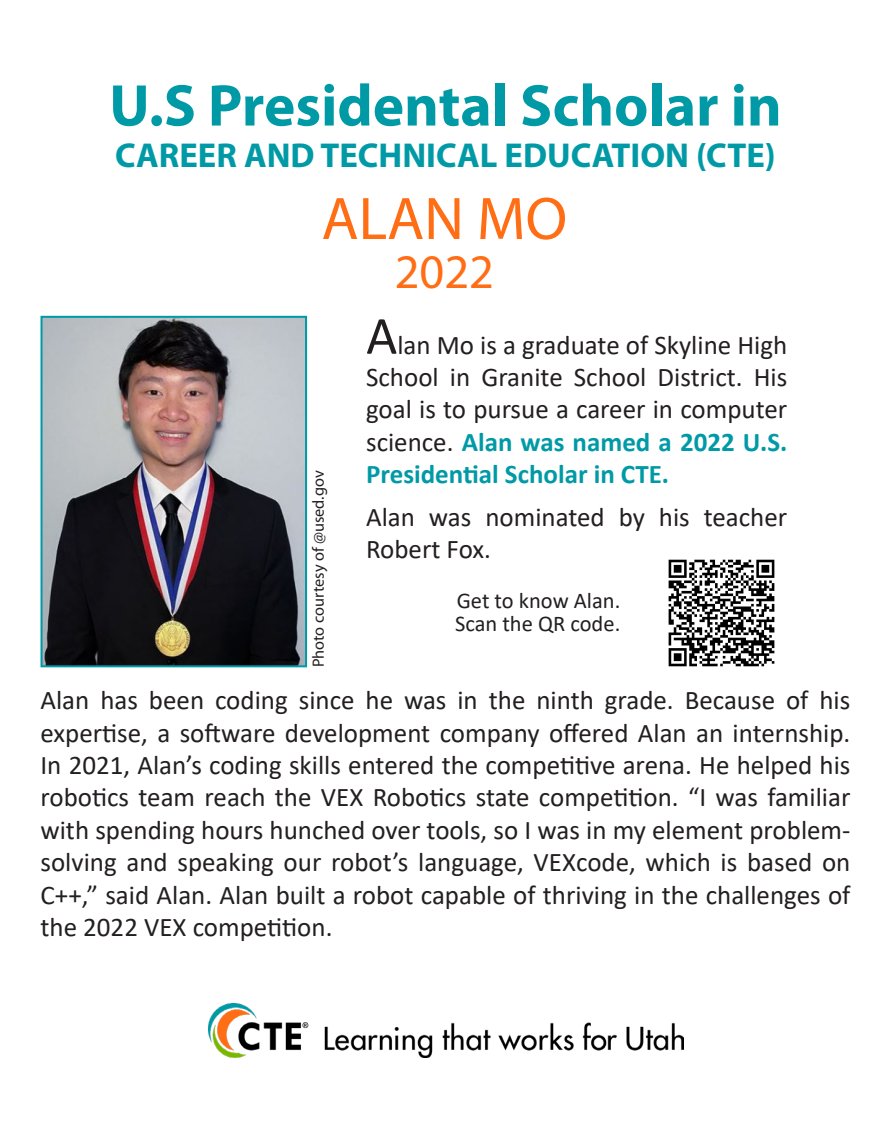
<style>
.page{position:relative;width:891px;height:1134px;background:#fff}
.page>*{position:absolute;margin:0;border:0;box-sizing:border-box;transform-origin:0 0}
.t1{font:60.52px "Myriad Pro";color:#ff6d14}
.t2{font:700 59.4px "Myriad Pro";color:#009aa6}
.t3{font:48.38px "Myriad Pro";color:#ff6d14}
.t4{font:700 34.65px "Myriad Pro";color:#009aa6}
.t5{font:27px/32.4px "Calibri";color:#231f20;text-align:justify}
.t6{font:22.5px/22.5px "Calibri";color:#231f20}
.t7{font:16.2px "Myriad Pro";color:#231f20}
.s1{font-size:54px}
.s2{font-weight:700;color:#009aa6}
</style>
<div class="page">
<img style="left:43px;top:319px;width:261px;height:345px">
<div style="left:40px;top:316px;width:267px;height:351px;border:2px solid #009aa6"></div>
<img style="left:668px;top:559px;width:107px;height:108px">
<img style="left:209px;top:1003px;width:475px;height:55px">
<h2 class="t2" style="left:109px;top:67px;width:674px">U.S Presidental Scholar in</h2>
<p class="t4" style="left:115px;top:133px;width:662px">CAREER AND TECHNICAL EDUCATION (CTE)</p>
<h1 class="t1" style="left:322px;top:181px;width:247px">ALAN MO</h1>
<h3 class="t3" style="left:395px;top:242px;width:101px">2022</h3>
<p class="t5" style="left:366px;top:328px;width:423px"><span class="s1">A</span>lan Mo is a graduate of Skyline High School in Granite School District. His goal is to pursue a career in computer science. <span class="s2">Alan was named a 2022 U.S.<br>Presidential Scholar in CTE.</span></p>
<p class="t5" style="left:366px;top:500px;width:423px">Alan was nominated by his teacher<br>Robert Fox.</p>
<p class="t6" style="left:455px;top:589px;width:167px">Get to know Alan.<br>Scan the QR code.</p>
<p class="t7" style="left:308px;top:667px;width:198px;rotate:-90deg">Photo courtesy of @used.gov</p>
<p class="t5" style="left:40px;top:683px;width:811px">Alan has been coding since he was in the ninth grade. Because of his expertise, a software development company offered Alan an internship.<br>In 2021, Alan’s coding skills entered the competitive arena. He helped his robotics team reach the VEX Robotics state competition. “I was familiar with spending hours hunched over tools, so I was in my element problem&shy;solving and speaking our robot’s language, VEXcode, which is based on C++,” said Alan. Alan built a robot capable of thriving in the challenges of the 2022 VEX competition.</p>
</div>
